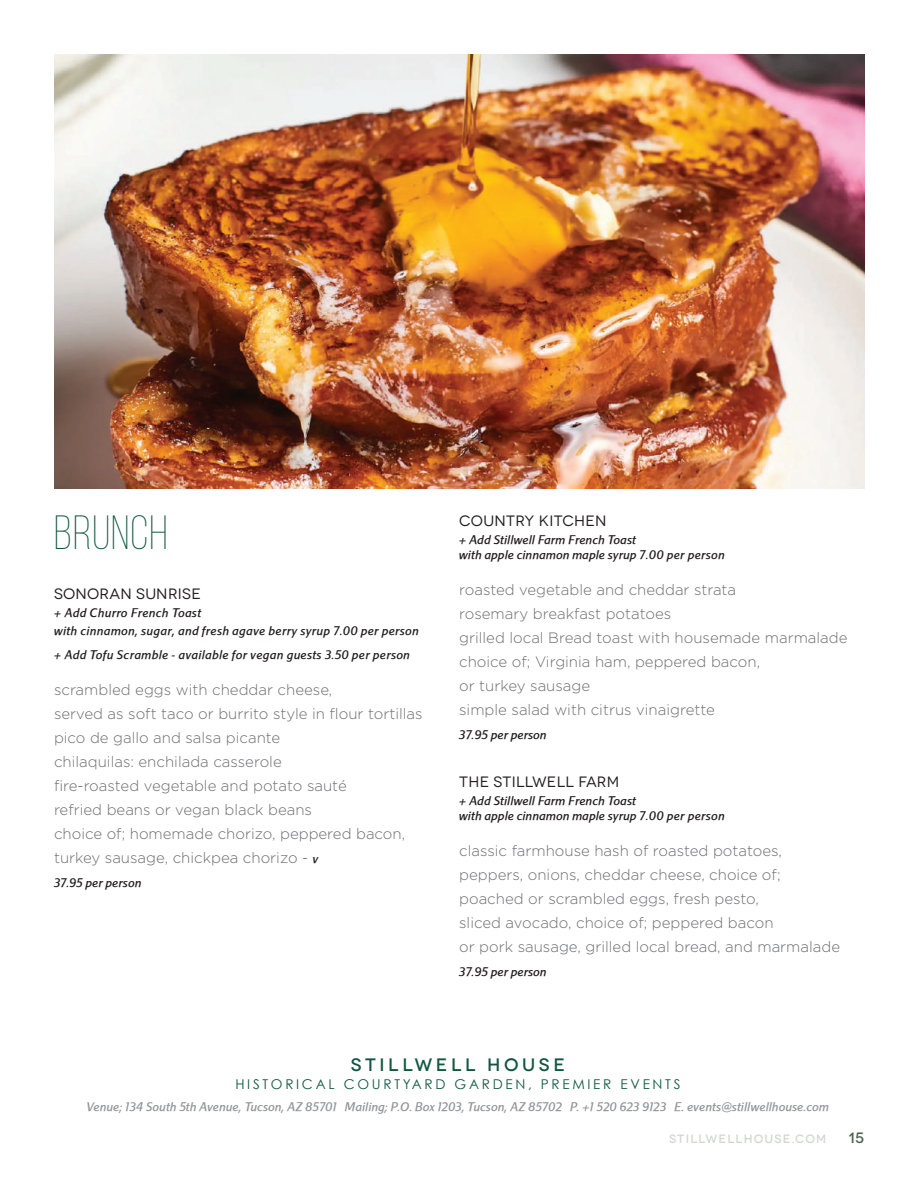
<style>
.page{position:relative;width:918px;height:1188px;background:#fff}
.page>*{position:absolute;margin:0;border:0;box-sizing:border-box;transform-origin:0 0}
.t1{font:300 48px "Bebas Neue";letter-spacing:.025em;color:#125641}
.t2{font:500 18px "Novecentowide";letter-spacing:.2em;color:#125641}
.t3{font:300 15px/24px "Gotham";color:#6c6d70}
.t4{font:15px "Novecentowide";letter-spacing:.02em;color:#231f20}
.t5{font:500 15px "Novecentowide";color:#49624f}
.t6{font:13.5px "Century Gothic";letter-spacing:.2em;color:#125641}
.t7{font:italic 500 12px/15px "Marriott";color:#231f20}
.t8{font:italic 500 12px/18px "Marriott";letter-spacing:.02em;color:#231f20}
.t9{font:italic 500 12px "Marriott";color:#939598}
.t10{font:500 12px "Novecentowide";letter-spacing:.1em;color:#d2d6d0}
.s1{font-family:"Marriott";font-weight:500;font-style:italic;font-size:12px;color:#231f20}
</style>
<div class="page">
<img style="left:54px;top:54px;width:810px;height:434px">
<h1 class="t1" style="left:54px;top:507px;width:115px">BRUNCH</h1>
<p class="t4" style="left:54px;top:585px;width:148px">SONORAN SUNRISE</p>
<p class="t8" style="left:54px;top:604px;width:367px">+ Add Churro French Toast<br>with cinnamon, sugar, and fresh agave berry syrup 7.00 per person</p>
<p class="t8" style="left:54px;top:646px;width:358px">+ Add Tofu Scramble - available for vegan guests 3.50 per person</p>
<p class="t3" style="left:54px;top:677px;width:370px">scrambled eggs with cheddar cheese,<br>served as soft taco or burrito style in flour tortillas pico de gallo and salsa picante<br>chilaquilas: enchilada casserole<br>fire-roasted vegetable and potato sauté<br>refried beans or vegan black beans<br>choice of; homemade chorizo, peppered bacon, turkey sausage, chickpea chorizo - <span class="s1">v</span></p>
<p class="t7" style="left:54px;top:875px;width:89px">37.95 per person</p>
<p class="t4" style="left:459px;top:512px;width:149px">COUNTRY KITCHEN</p>
<p class="t7" style="left:459px;top:532px;width:267px">+ Add Stillwell Farm French Toast<br>with apple cinnamon maple syrup 7.00 per person</p>
<p class="t3" style="left:459px;top:577px;width:390px">roasted vegetable and cheddar strata<br>rosemary breakfast potatoes<br>grilled local Bread toast with housemade marmalade choice of; Virginia ham, peppered bacon,<br>or turkey sausage<br>simple salad with citrus vinaigrette</p>
<p class="t7" style="left:459px;top:727px;width:89px">37.95 per person</p>
<p class="t4" style="left:459px;top:773px;width:162px">THE STILLWELL FARM</p>
<p class="t7" style="left:459px;top:793px;width:267px">+ Add Stillwell Farm French Toast<br>with apple cinnamon maple syrup 7.00 per person</p>
<p class="t3" style="left:459px;top:838px;width:382px">classic farmhouse hash of roasted potatoes, peppers, onions, cheddar cheese, choice of; poached or scrambled eggs, fresh pesto,<br>sliced avocado, choice of; peppered bacon<br>or pork sausage, grilled local bread, and marmalade</p>
<p class="t7" style="left:459px;top:964px;width:89px">37.95 per person</p>
<p class="t2" style="left:351px;top:1054px;width:215px">STILLWELL HOUSE</p>
<p class="t6" style="left:235px;top:1076px;width:447px">HISTORICAL COURTYARD GARDEN, PREMIER EVENTS</p>
<p class="t9" style="left:86px;top:1099px;width:744px">Venue; 134 South 5th Avenue, Tucson, AZ 85701 Mailing; P.O. Box 1203, Tucson, AZ 85702 P. +1 520 623 9123 E. events@stillwellhouse.com</p>
<p class="t10" style="left:669px;top:1131px;width:159px">STILLWELLHOUSE.COM</p>
<p class="t5" style="left:849px;top:1128px;width:17px">15</p>
</div>
